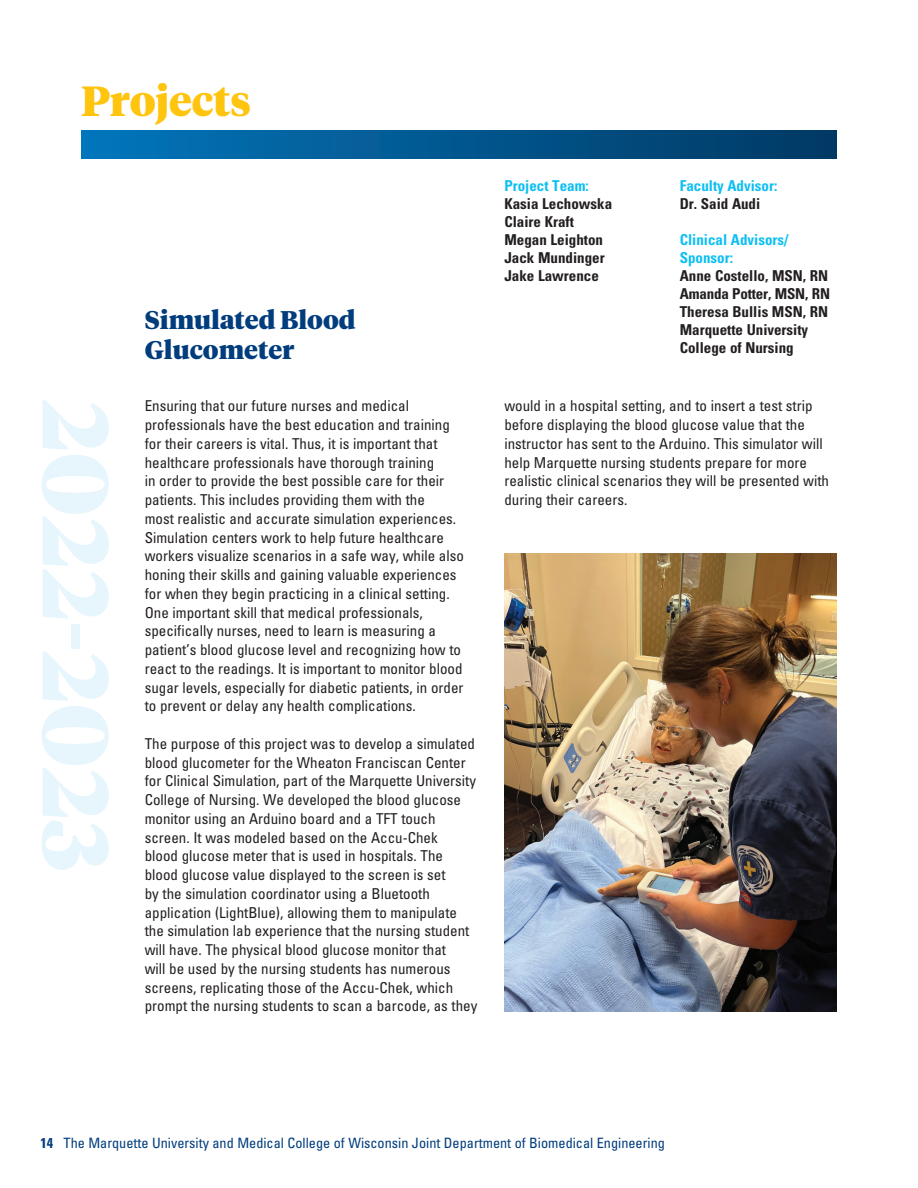
<style>
.page{position:relative;width:918px;height:1188px;background:#fff}
.page>*{position:absolute;margin:0;border:0;box-sizing:border-box;transform-origin:0 0}
.t1{font:900 93px "Tiempos Headline";color:#e6f6fc}
.t2{font:900 42px "Tiempos Headline";color:#fec40e}
.t3{font:900 25.5px/30px "Tiempos Headline";color:#013d7d}
.t4{font:condensed 15px/18.8px "Univers LT Std";color:#231f20}
.t5{font:700 condensed 15px/18px "Univers LT Std";color:#231f20}
.t6{font:700 condensed 15px/18px "Univers LT Std";color:#0dbff2}
.t7{font:condensed 14.25px "Univers LT Std";color:#013d7d}
.s1{font-weight:700}
</style>
<div class="page">
<div style="left:81px;top:131px;width:756px;height:28px;background:linear-gradient(to right,#0276bc,#003962)"></div>
<img style="left:504px;top:554px;width:333px;height:458px">
<h2 class="t2" style="left:81px;top:72px;width:172px">Projects</h2>
<h1 class="t1" style="left:140px;top:400px;width:473px;rotate:90deg">2022-2023</h1>
<h3 class="t3" style="left:145px;top:304px;width:212px">Simulated Blood<br>Glucometer</h3>
<p class="t4" style="left:145px;top:396px;width:321px">Ensuring that our future nurses and medical professionals have the best education and training for their careers is vital. Thus, it is important that healthcare professionals have thorough training<br>in order to provide the best possible care for their patients. This includes providing them with the<br>most realistic and accurate simulation experiences.<br>Simulation centers work to help future healthcare workers visualize scenarios in a safe way, while also honing their skills and gaining valuable experiences for when they begin practicing in a clinical setting.<br>One important skill that medical professionals, specifically nurses, need to learn is measuring a patient’s blood glucose level and recognizing how to react to the readings. It is important to monitor blood sugar levels, especially for diabetic patients, in order to prevent or delay any health complications.</p>
<p class="t4" style="left:145px;top:734px;width:334px">The purpose of this project was to develop a simulated blood glucometer for the Wheaton Franciscan Center for Clinical Simulation, part of the Marquette University College of Nursing. We developed the blood glucose monitor using an Arduino board and a TFT touch screen. It was modeled based on the Accu-Chek<br>blood glucose meter that is used in hospitals. The blood glucose value displayed to the screen is set<br>by the simulation coordinator using a Bluetooth application (LightBlue), allowing them to manipulate the simulation lab experience that the nursing student will have. The physical blood glucose monitor that<br>will be used by the nursing students has numerous screens, replicating those of the Accu-Chek, which prompt the nursing students to scan a barcode, as they</p>
<p class="t6" style="left:504px;top:177px;width:86px">Project Team:</p>
<p class="t5" style="left:504px;top:195px;width:109px">Kasia Lechowska<br>Claire Kraft<br>Megan Leighton<br>Jack Mundinger<br>Jake Lawrence</p>
<p class="t6" style="left:680px;top:177px;width:99px">Faculty Advisor:</p>
<p class="t5" style="left:680px;top:195px;width:82px">Dr. Said Audi</p>
<p class="t6" style="left:680px;top:231px;width:110px">Clinical Advisors/<br>Sponsor:</p>
<p class="t5" style="left:680px;top:267px;width:152px">Anne Costello, MSN, RN<br>Amanda Potter, MSN, RN<br>Theresa Bullis MSN, RN<br>Marquette University<br>College of Nursing</p>
<p class="t4" style="left:504px;top:396px;width:326px">would in a hospital setting, and to insert a test strip before displaying the blood glucose value that the instructor has sent to the Arduino. This simulator will help Marquette nursing students prepare for more realistic clinical scenarios they will be presented with during their careers.</p>
<p class="t7" style="left:40px;top:1133px;width:626px"><span class="s1">14</span> The Marquette University and Medical College of Wisconsin Joint Department of Biomedical Engineering</p>
</div>
